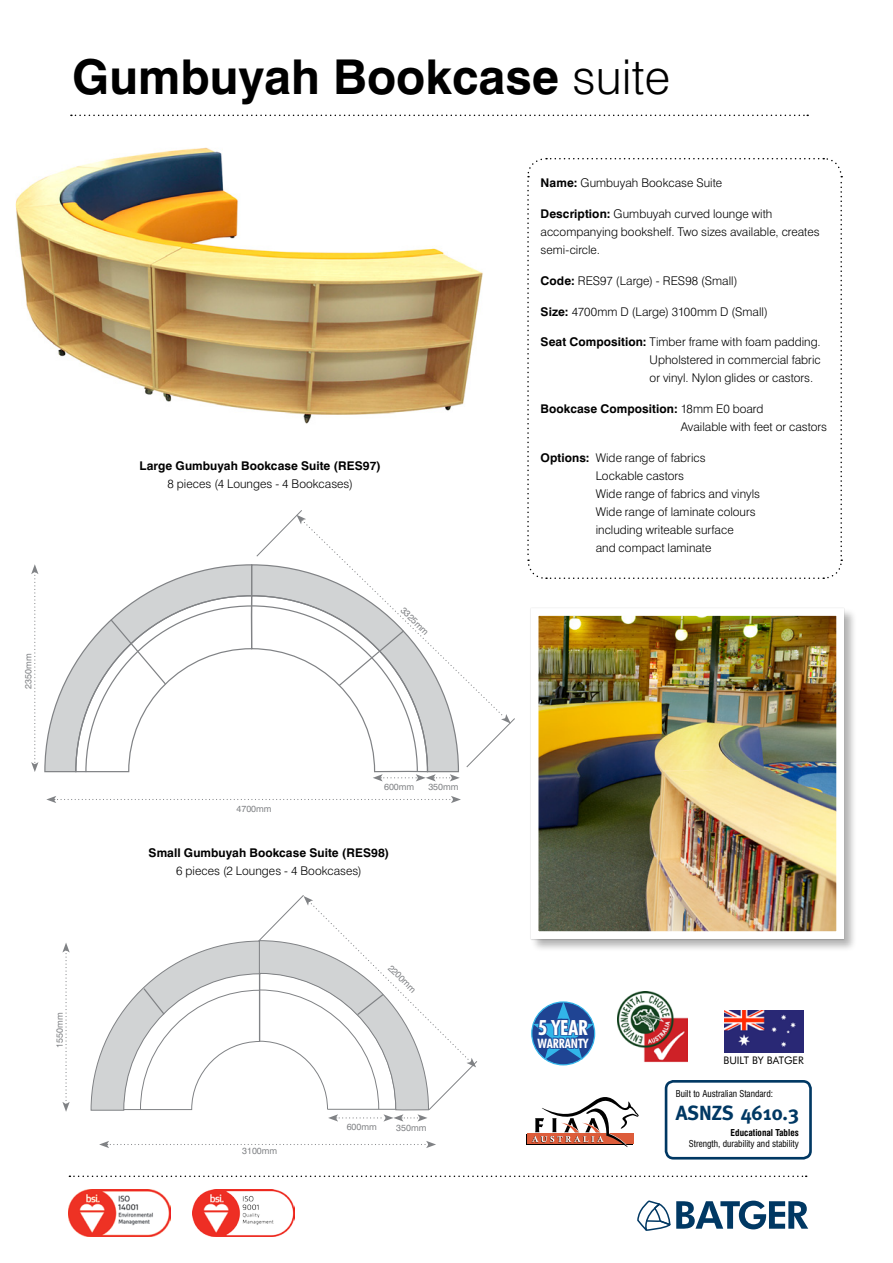
<style>
.page{position:relative;width:893px;height:1263px;background:#fff}
.page>*{position:absolute;margin:0;border:0;box-sizing:border-box;transform-origin:0 0}
.t1{font:700 48px "Swiss 721 BT";color:#000}
.t2{font:700 condensed 21px "Futura BT";color:#fff}
.t3{font:700 20.4px "Meta";color:#003863}
.t4{font:700 condensed 13.05px "Futura BT";color:#fff}
.t5{font:300 12px/18px "Swiss 721 BT";letter-spacing:.005em;color:#000}
.t6{font:700 12px "Swiss 721 BT";letter-spacing:.005em;color:#000}
.t7{font:10.5px "Futura BT";color:#000}
.t8{font:condensed 9.3px "Swiss 721 BT";color:#000}
.t9{font:700 condensed 9.3px "Swiss 721 BT";color:#000}
.t10{font:9px "Swiss 721 BT";color:#808285}
.s1{font-weight:300}
.s2{font-weight:700}
</style>
<div class="page">
<img style="left:15px;top:148px;width:468px;height:276px">
<img style="left:724px;top:1010px;width:80px;height:43px">
<img style="left:617px;top:992px;width:70px;height:71px">
<svg style="left:533px;top:1001px;width:61px;height:65px"></svg>
<svg style="left:71px;top:115px;width:737px;height:1px"></svg>
<svg style="left:69px;top:1175px;width:738px;height:2px"></svg>
<svg style="left:637px;top:1200px;width:171px;height:31px"></svg>
<div style="left:527px;top:1135px;width:106px;height:10px;background:#000"></div>
<div style="left:527px;top:1134px;width:107px;height:10px;background:#dd5c3a"></div>
<svg style="left:531px;top:1097px;width:108px;height:50px"></svg>
<img style="left:69px;top:1189px;width:101px;height:47px">
<img style="left:193px;top:1189px;width:101px;height:47px">
<div style="left:665px;top:1080px;width:147px;height:79px;border:3px solid #003863;border-radius:7px"></div>
<svg style="left:527px;top:157px;width:316px;height:422px"></svg>
<svg style="left:31px;top:564px;width:7px;height:208px"></svg>
<svg style="left:62px;top:943px;width:8px;height:169px"></svg>
<svg style="left:46px;top:796px;width:415px;height:7px"></svg>
<svg style="left:99px;top:1141px;width:337px;height:7px"></svg>
<svg style="left:44px;top:510px;width:471px;height:271px"></svg>
<div style="left:530px;top:608px;width:327px;height:344px;background:#000;opacity:.3"></div>
<img style="left:540px;top:617px;width:295px;height:313px">
<div style="left:531px;top:608px;width:313px;height:331px;border:8px solid #fff"></div>
<svg style="left:90px;top:895px;width:387px;height:226px"></svg>
<p class="t10" style="left:23px;top:689px;width:37px;rotate:-90deg">2350mm</p>
<h1 class="t1" style="left:72px;top:48px;width:599px">Gumbuyah Bookcase <span class="s1">suite</span></h1>
<p class="t6" style="left:139px;top:458px;width:243px">Large Gumbuyah Bookcase Suite (RES97)</p>
<p class="t5" style="left:168px;top:474px;width:187px">8 pieces (4 Lounges - 4 Bookcases)</p>
<p class="t10" style="left:406px;top:605px;width:37px;rotate:45deg">3325mm</p>
<p class="t5" style="left:541px;top:174px;width:183px"><span class="s2">Name:</span> Gumbuyah Bookcase Suite</p>
<p class="t5" style="left:541px;top:205px;width:281px"><span class="s2">Description:</span> Gumbuyah curved lounge with accompanying bookshelf. Two sizes available, creates semi-circle.</p>
<p class="t5" style="left:541px;top:271px;width:198px"><span class="s2">Code:</span> RES97 (Large) - RES98 (Small)</p>
<p class="t5" style="left:541px;top:302px;width:229px"><span class="s2">Size:</span> 4700mm D (Large) 3100mm D (Small)</p>
<p class="t5" style="left:650px;top:333px;width:173px;text-align:justify;text-indent:-109px"><span class="s2">Seat Composition:</span> Timber frame with foam padding.<br>Upholstered in commercial fabric or vinyl. Nylon glides or castors.</p>
<p class="t5" style="left:681px;top:400px;width:148px;text-indent:-140px"><span class="s2">Bookcase Composition:</span> 18mm E0 board<br>Available with feet or castors</p>
<p class="t5" style="left:596px;top:448px;width:166px;text-indent:-55px"><span class="s2">Options:</span> Wide range of fabrics<br>Lockable castors<br>Wide range of fabrics and vinyls<br>Wide range of laminate colours including writeable surface<br>and compact laminate</p>
<p class="t10" style="left:54px;top:1048px;width:37px;rotate:-90deg">1550mm</p>
<p class="t10" style="left:236px;top:803px;width:37px">4700mm</p>
<p class="t10" style="left:384px;top:782px;width:32px">600mm</p>
<p class="t6" style="left:149px;top:845px;width:242px">Small Gumbuyah Bookcase Suite (RES98)</p>
<p class="t5" style="left:176px;top:861px;width:187px">6 pieces (2 Lounges - 4 Bookcases)</p>
<p class="t10" style="left:428px;top:782px;width:32px">350mm</p>
<p class="t10" style="left:394px;top:962px;width:37px;rotate:45deg">2200mm</p>
<p class="t10" style="left:242px;top:1146px;width:37px">3100mm</p>
<p class="t10" style="left:347px;top:1121px;width:32px">600mm</p>
<p class="t10" style="left:396px;top:1122px;width:32px">350mm</p>
<h2 class="t2" style="left:538px;top:1014px;width:51px">5 YEAR</h2>
<p class="t4" style="left:537px;top:1035px;width:52px">WARRANTY</p>
<p class="t7" style="left:723px;top:1054px;width:82px">BUILT BY BATGER</p>
<p class="t8" style="left:676px;top:1088px;width:99px">Built to Australian Standard:</p>
<p class="t9" style="left:731px;top:1127px;width:70px">Educational Tables</p>
<p class="t8" style="left:689px;top:1138px;width:112px">Strength, durability and stability</p>
<h3 class="t3" style="left:676px;top:1101px;width:125px">ASNZS 4610.3</h3>
</div>
